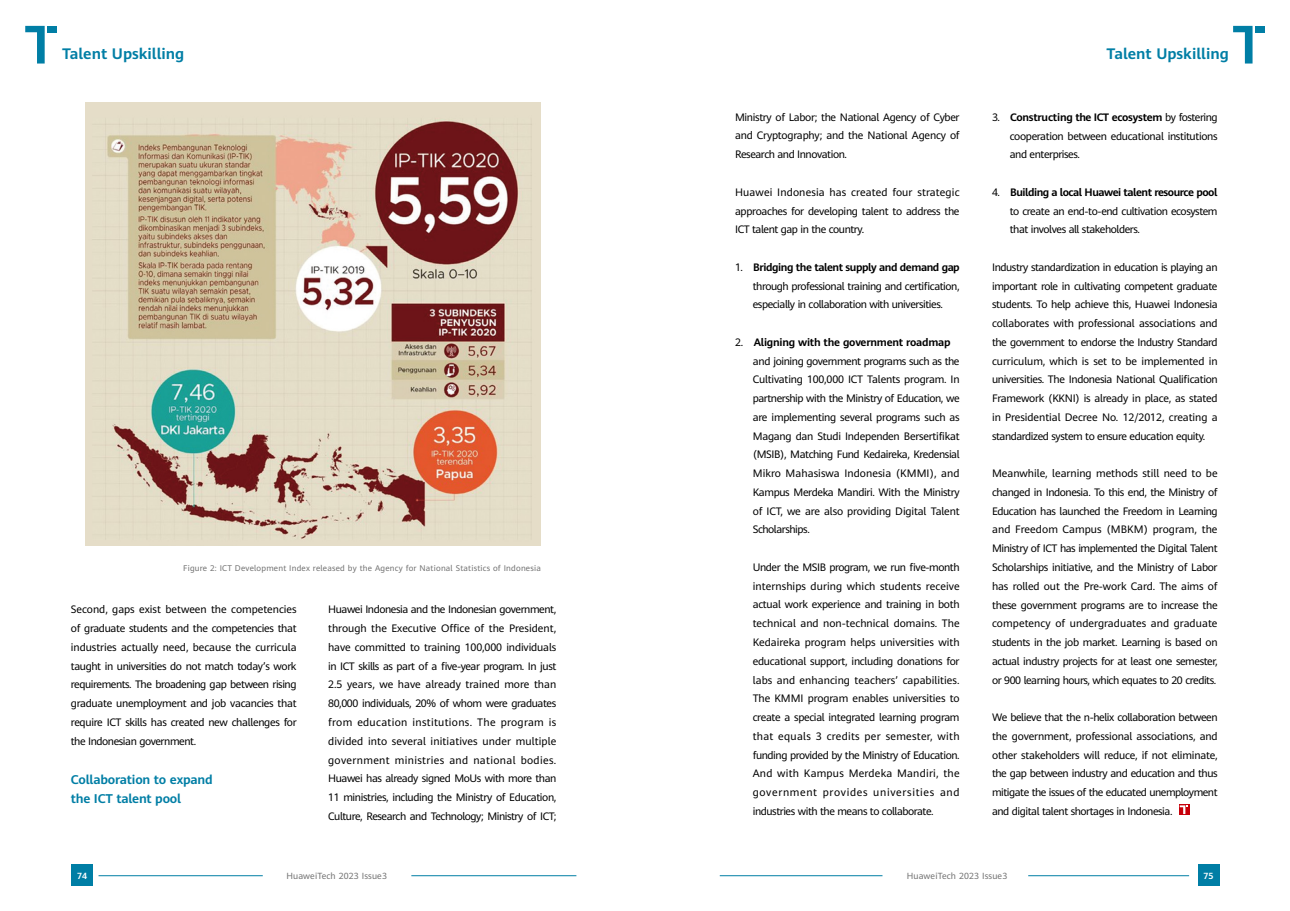
<style>
.page{position:relative;width:1290px;height:911px;background:#fff}
.page>*{position:absolute;margin:0;border:0;box-sizing:border-box;transform-origin:0 0}
.t1{font:700 15px "Huawei Sans";color:#007ea5}
.t2{font:700 12.5px/18.8px "Huawei Sans";letter-spacing:-.015em;color:#007ea5}
.t3{font:10.62px/18.8px "Huawei Sans";letter-spacing:-.04em;color:#000;text-align:justify}
.t4{font:8.75px "Huawei Sans";letter-spacing:.015em;color:#727272}
.t5{font:700 8.75px "Huawei Sans";color:#fff}
.t6{font:8.12px "Huawei Sans";letter-spacing:.025em;color:#727272}
.s1{font-weight:700}
</style>
<div class="page">
<div style="left:1179px;top:804px;width:10px;height:10px;background:#c7000a"></div>
<svg style="left:1180px;top:805px;width:8px;height:9px"></svg>
<img style="left:86px;top:103px;width:455px;height:442px">
<hr style="left:411px;top:875px;width:165px;height:1px;background:#007ea5">
<div style="left:71px;top:864px;width:22px;height:22px;background:#007ea5"></div>
<hr style="left:99px;top:875px;width:164px;height:1px;background:#007ea5">
<div style="left:47px;top:26px;width:9px;height:6px;background:#007ea5"></div>
<svg style="left:25px;top:26px;width:20px;height:38px"></svg>
<div style="left:1198px;top:864px;width:21px;height:22px;background:#007ea5"></div>
<hr style="left:720px;top:875px;width:162px;height:1px;background:#007ea5">
<hr style="left:1028px;top:875px;width:161px;height:1px;background:#007ea5">
<div style="left:1255px;top:26px;width:9px;height:6px;background:#007ea5"></div>
<svg style="left:1233px;top:26px;width:19px;height:38px"></svg>
<h1 class="t1" style="left:62px;top:43px;width:124px">Talent Upskilling</h1>
<p class="t6" style="left:183px;top:562px;width:359px">Figure 2: ICT Development Index released by the Agency for National Statistics of Indonesia</p>
<p class="t3" style="left:71px;top:600px;width:227px">Second, gaps exist between the competencies of graduate students and the competencies that industries actually need, because the curricula taught in universities do not match today’s work requirements. The broadening gap between rising graduate unemployment and job vacancies that require ICT skills has created new challenges for the Indonesian government.</p>
<p class="t2" style="left:71px;top:769px;width:143px">Collaboration to expand the ICT talent pool</p>
<p class="t3" style="left:328px;top:600px;width:230px">Huawei Indonesia and the Indonesian government, through the Executive Office of the President, have committed to training 100,000 individuals in ICT skills as part of a five-year program. In just 2.5 years, we have already trained more than 80,000 individuals, 20% of whom were graduates from education institutions. The program is divided into several initiatives under multiple government ministries and national bodies.<br>Huawei has already signed MoUs with more than 11 ministries, including the Ministry of Education, Culture, Research and Technology; Ministry of ICT;</p>
<p class="t3" style="left:735px;top:107px;width:226px">Ministry of Labor; the National Agency of Cyber and Cryptography; and the National Agency of Research and Innovation.</p>
<p class="t3" style="left:735px;top:182px;width:226px">Huawei Indonesia has created four strategic approaches for developing talent to address the ICT talent gap in the country.</p>
<p class="t3" style="left:753px;top:257px;width:208px;text-indent:-18px">1. <span class="s1">Bridging the talent supply and demand gap </span>through professional training and certification, especially in collaboration with universities.</p>
<p class="t3" style="left:753px;top:332px;width:208px;text-align:left;text-indent:-18px">2. <span class="s1">Aligning with the government roadmap </span>and joining government programs such as the Cultivating 100,000 ICT Talents program. In partnership with the Ministry of Education, we are implementing several programs such as Magang dan Studi Independen Bersertifikat (MSIB), Matching Fund Kedaireka, Kredensial Mikro Mahasiswa Indonesia (KMMI), and Kampus Merdeka Mandiri. With the Ministry of ICT, we are also providing Digital Talent Scholarships.</p>
<p class="t3" style="left:753px;top:557px;width:208px">Under the MSIB program, we run five-month internships during which students receive actual work experience and training in both technical and non-technical domains. The Kedaireka program helps universities with educational support, including donations for labs and enhancing teachers’ capabilities.<br>The KMMI program enables universities to create a special integrated learning program that equals 3 credits per semester, with funding provided by the Ministry of Education.<br>And with Kampus Merdeka Mandiri, the government provides universities and industries with the means to collaborate.</p>
<h1 class="t1" style="left:1106px;top:43px;width:124px">Talent Upskilling</h1>
<p class="t3" style="left:1010px;top:107px;width:209px;text-indent:-18px">3. <span class="s1">Constructing the ICT ecosystem</span> by fostering cooperation between educational institutions and enterprises.</p>
<p class="t3" style="left:1010px;top:182px;width:209px;text-indent:-18px">4. <span class="s1">Building a local Huawei talent resource pool </span>to create an end-to-end cultivation ecosystem that involves all stakeholders.</p>
<p class="t3" style="left:992px;top:257px;width:227px">Industry standardization in education is playing an important role in cultivating competent graduate students. To help achieve this, Huawei Indonesia collaborates with professional associations and the government to endorse the Industry Standard curriculum, which is set to be implemented in universities. The Indonesia National Qualification Framework (KKNI) is already in place, as stated in Presidential Decree No. 12/2012, creating a standardized system to ensure education equity.</p>
<p class="t3" style="left:992px;top:463px;width:227px">Meanwhile, learning methods still need to be changed in Indonesia. To this end, the Ministry of Education has launched the Freedom in Learning and Freedom Campus (MBKM) program, the Ministry of ICT has implemented the Digital Talent Scholarships initiative, and the Ministry of Labor has rolled out the Pre-work Card. The aims of these government programs are to increase the competency of undergraduates and graduate students in the job market. Learning is based on actual industry projects for at least one semester, or 900 learning hours, which equates to 20 credits.</p>
<p class="t3" style="left:992px;top:707px;width:227px">We believe that the n-helix collaboration between the government, professional associations, and other stakeholders will reduce, if not eliminate, the gap between industry and education and thus mitigate the issues of the educated unemployment and digital talent shortages in Indonesia.</p>
<p class="t5" style="left:77px;top:870px;width:12px">74</p>
<p class="t4" style="left:286px;top:869px;width:102px">HuaweiTech 2023 Issue3</p>
<p class="t4" style="left:907px;top:869px;width:102px">HuaweiTech 2023 Issue3</p>
<p class="t5" style="left:1203px;top:870px;width:12px">75</p>
</div>
